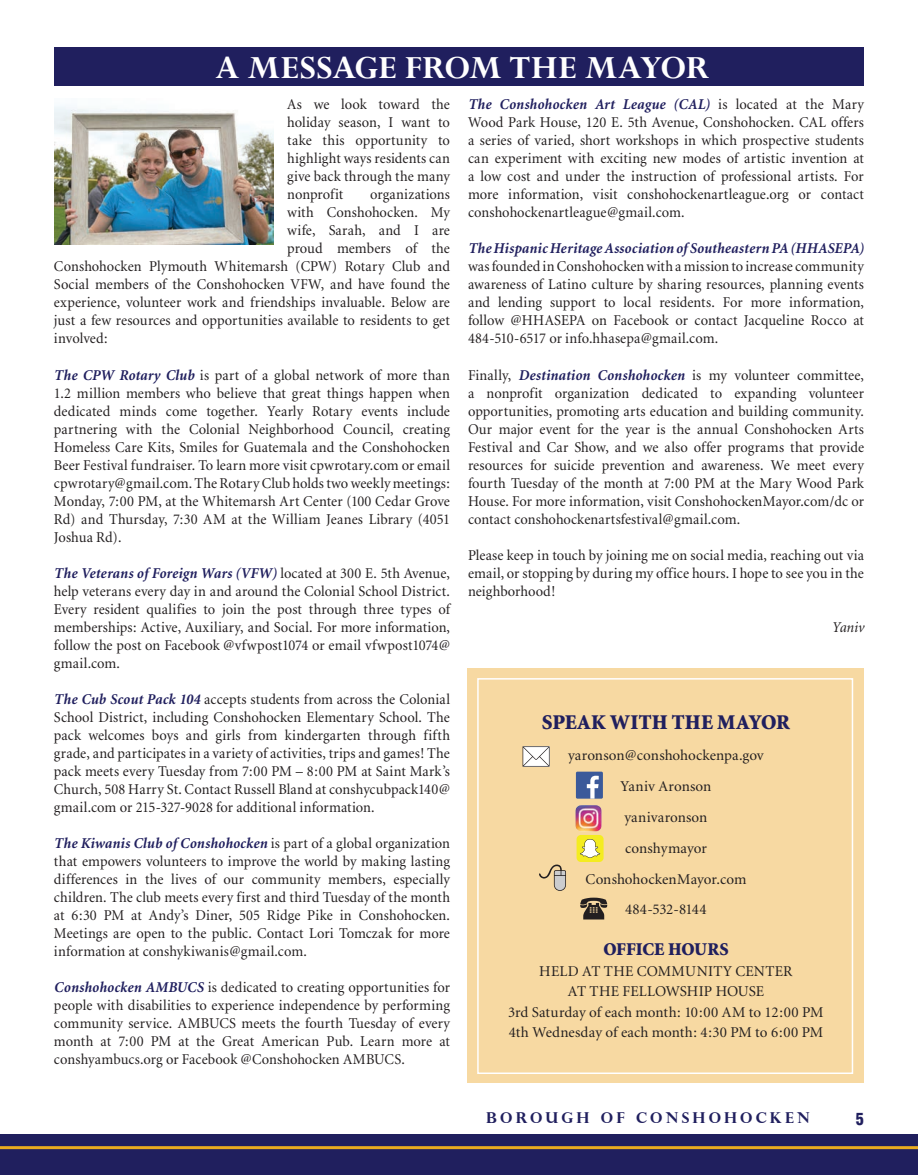
<style>
.page{position:relative;width:918px;height:1175px;background:#fff}
.page>*{position:absolute;margin:0;border:0;box-sizing:border-box;transform-origin:0 0}
.Body_Copy{font:700 36px "Perpetua";letter-spacing:-.015em;color:#fff}
.Body_Copy-2{font:900 21px "Minion";letter-spacing:.005em;color:#201f5e}
.Body_Copy-3{font:900 18px "Minion";color:#201f5e}
.t1{font:900 condensed 16.5px "Helvetica";color:#201f5e}
.Body_Copy-4{font:15px/18px "Minion";letter-spacing:.005em;color:#231f20;text-align:justify;scale:.96 1}
.Body_Copy-5{font:15px "Minion";letter-spacing:.005em;color:#231f20}
.t2{font:700 15px "Perpetua Titling";letter-spacing:.21em;color:#201f5e}
.Body_Copy-6{font:15px "Minion";letter-spacing:-.02em;color:#231f20}
.Body_Copy-7{font:italic 15px "Minion";letter-spacing:.005em;color:#231f20;scale:.96 1}
.s1{font-weight:700;font-style:italic;color:#201f5e}
</style>
<div class="page">
<div style="left:0;top:1134px;width:918px;height:40px;background:#201f5e"></div>
<hr style="left:0;top:1146px;width:918px;height:3px;background:#ebac20">
<img style="left:54px;top:106px;width:220px;height:139px">
<div style="left:54px;top:47px;width:810px;height:39px;background:#201f5e"></div>
<div style="left:468px;top:668px;width:396px;height:414px;background:#f7d9a2"></div>
<div style="left:577px;top:835px;width:27px;height:27px;background:#f4ec20;border-radius:4px"></div>
<svg style="left:580px;top:839px;width:20px;height:19px"></svg>
<svg style="left:539px;top:864px;width:27px;height:27px"></svg>
<svg style="left:580px;top:897px;width:27px;height:22px"></svg>
<svg style="left:523px;top:746px;width:27px;height:20px"></svg>
<div style="left:576px;top:771px;width:27px;height:27px;background:#3b5a9a"></div>
<svg style="left:587px;top:775px;width:12px;height:23px"></svg>
<img style="left:575px;top:805px;width:27px;height:27px">
<div style="left:477px;top:678px;width:376px;height:396px;border:2px solid #fff"></div>
<p class="Body_Copy" style="left:215px;top:45px;width:495px">A MESSAGE FROM THE MAYOR</p>
<p class="Body_Copy-4" style="left:287px;top:96px;width:171px">As we look toward the holiday season, I want to take this opportunity to highlight ways residents can give back through the many nonprofit</p>
<p class="Body_Copy-4" style="left:370px;top:186px;width:85px">organizations</p>
<p class="Body_Copy-4" style="left:287px;top:204px;width:171px">with Conshohocken. My</p>
<p class="Body_Copy-4" style="left:287px;top:222px;width:171px">wife, Sarah, and I are</p>
<p class="Body_Copy-4" style="left:287px;top:240px;width:171px">proud members of the</p>
<p class="Body_Copy-4" style="left:54px;top:258px;width:414px">Conshohocken Plymouth Whitemarsh (CPW) Rotary Club and</p>
<p class="Body_Copy-4" style="left:54px;top:276px;width:414px">Social members of the Conshohocken VFW, and have found the</p>
<p class="Body_Copy-4" style="left:54px;top:294px;width:414px">experience, volunteer work and friendships invaluable. Below are</p>
<p class="Body_Copy-4" style="left:54px;top:312px;width:414px">just a few resources and opportunities available to residents to get</p>
<p class="Body_Copy-4" style="left:54px;top:330px;width:58px">involved:</p>
<p class="Body_Copy-4" style="left:54px;top:366px;width:414px"><span class="s1">The CPW Rotary Club</span> is part of a global network of more than 1.2 million members who believe that great things happen when dedicated minds come together. Yearly Rotary events include partnering with the Colonial Neighborhood Council, creating Homeless Care Kits, Smiles for Guatemala and the Conshohocken Beer Festival fundraiser. To learn more visit cpwrotary.com or email cpwrotary@gmail.com. The Rotary Club holds two weekly meetings:<br>Monday, 7:00 PM, at the Whitemarsh Art Center (100 Cedar Grove Rd) and Thursday, 7:30 AM at the William Jeanes Library (4051<br>Joshua Rd).</p>
<p class="Body_Copy-4" style="left:54px;top:564px;width:414px"><span class="s1">The Veterans of Foreign Wars (VFW)</span> located at 300 E. 5th Avenue, help veterans every day in and around the Colonial School District.<br>Every resident qualifies to join the post through three types of memberships: Active, Auxiliary, and Social. For more information, follow the post on Facebook @vfwpost1074 or email vfwpost1074@ gmail.com.</p>
<p class="Body_Copy-4" style="left:54px;top:690px;width:414px"><span class="s1">The Cub Scout Pack 104</span> accepts students from across the Colonial School District, including Conshohocken Elementary School. The pack welcomes boys and girls from kindergarten through fifth grade, and participates in a variety of activities, trips and games! The pack meets every Tuesday from 7:00 PM – 8:00 PM at Saint Mark’s Church, 508 Harry St. Contact Russell Bland at conshycubpack140@ gmail.com or 215-327-9028 for additional information.</p>
<p class="Body_Copy-4" style="left:54px;top:834px;width:414px"><span class="s1">The Kiwanis Club of Conshohocken</span> is part of a global organization that empowers volunteers to improve the world by making lasting differences in the lives of our community members, especially children. The club meets every first and third Tuesday of the month at 6:30 PM at Andy’s Diner, 505 Ridge Pike in Conshohocken.<br>Meetings are open to the public. Contact Lori Tomczak for more information at conshykiwanis@gmail.com.</p>
<p class="Body_Copy-4" style="left:54px;top:978px;width:414px"><span class="s1">Conshohocken AMBUCS</span> is dedicated to creating opportunities for people with disabilities to experience independence by performing community service. AMBUCS meets the fourth Tuesday of every month at 7:00 PM at the Great American Pub. Learn more at conshyambucs.org or Facebook @Conshohocken AMBUCS.</p>
<p class="Body_Copy-4" style="left:468px;top:96px;width:414px"><span class="s1">The Conshohocken Art League (CAL)</span> is located at the Mary Wood Park House, 120 E. 5th Avenue, Conshohocken. CAL offers a series of varied, short workshops in which prospective students can experiment with exciting new modes of artistic invention at a low cost and under the instruction of professional artists. For more information, visit conshohockenartleague.org or contact conshohockenartleague@gmail.com.</p>
<p class="Body_Copy-4" style="left:468px;top:240px;width:414px"><span class="s1">The Hispanic Heritage Association of Southeastern PA (HHASEPA) </span>was founded in Conshohocken with a mission to increase community awareness of Latino culture by sharing resources, planning events and lending support to local residents. For more information, follow @HHASEPA on Facebook or contact Jacqueline Rocco at 484-510-6517 or info.hhasepa@gmail.com.</p>
<p class="Body_Copy-4" style="left:468px;top:366px;width:414px">Finally, <span class="s1">Destination Conshohocken</span> is my volunteer committee, a nonprofit organization dedicated to expanding volunteer opportunities, promoting arts education and building community.<br>Our major event for the year is the annual Conshohocken Arts Festival and Car Show, and we also offer programs that provide resources for suicide prevention and awareness. We meet every fourth Tuesday of the month at 7:00 PM at the Mary Wood Park House. For more information, visit ConshohockenMayor.com/dc or contact conshohockenartsfestival@gmail.com.</p>
<p class="Body_Copy-4" style="left:468px;top:546px;width:414px">Please keep in touch by joining me on social media, reaching out via email, or stopping by during my office hours. I hope to see you in the neighborhood!</p>
<p class="Body_Copy-7" style="left:832px;top:619px;width:35px">Yaniv</p>
<p class="Body_Copy-2" style="left:542px;top:711px;width:249px">SPEAK WITH THE MAYOR</p>
<p class="Body_Copy-5" style="left:568px;top:747px;width:197px">yaronson@conshohockenpa.gov</p>
<p class="Body_Copy-5" style="left:621px;top:778px;width:92px">Yaniv Aronson</p>
<p class="Body_Copy-5" style="left:624px;top:809px;width:85px">yanivaronson</p>
<p class="Body_Copy-5" style="left:625px;top:840px;width:83px">conshymayor</p>
<p class="Body_Copy-5" style="left:585px;top:871px;width:162px">ConshohockenMayor.com</p>
<p class="Body_Copy-6" style="left:625px;top:902px;width:83px">484-532-8144</p>
<p class="Body_Copy-3" style="left:603px;top:940px;width:127px">OFFICE HOURS</p>
<p class="Body_Copy-5" style="left:539px;top:963px;width:255px">HELD AT THE COMMUNITY CENTER</p>
<p class="Body_Copy-5" style="left:568px;top:983px;width:198px">AT THE FELLOWSHIP HOUSE</p>
<p class="Body_Copy-5" style="left:508px;top:1004px;width:317px">3rd Saturday of each month: 10:00 AM to 12:00 PM</p>
<p class="Body_Copy-5" style="left:509px;top:1024px;width:316px">4th Wednesday of each month: 4:30 PM to 6:00 PM</p>
<p class="t2" style="left:486px;top:1108px;width:325px">BOROUGH OF CONSHOHOCKEN</p>
<p class="t1" style="left:856px;top:1108px;width:10px">5</p>
</div>
